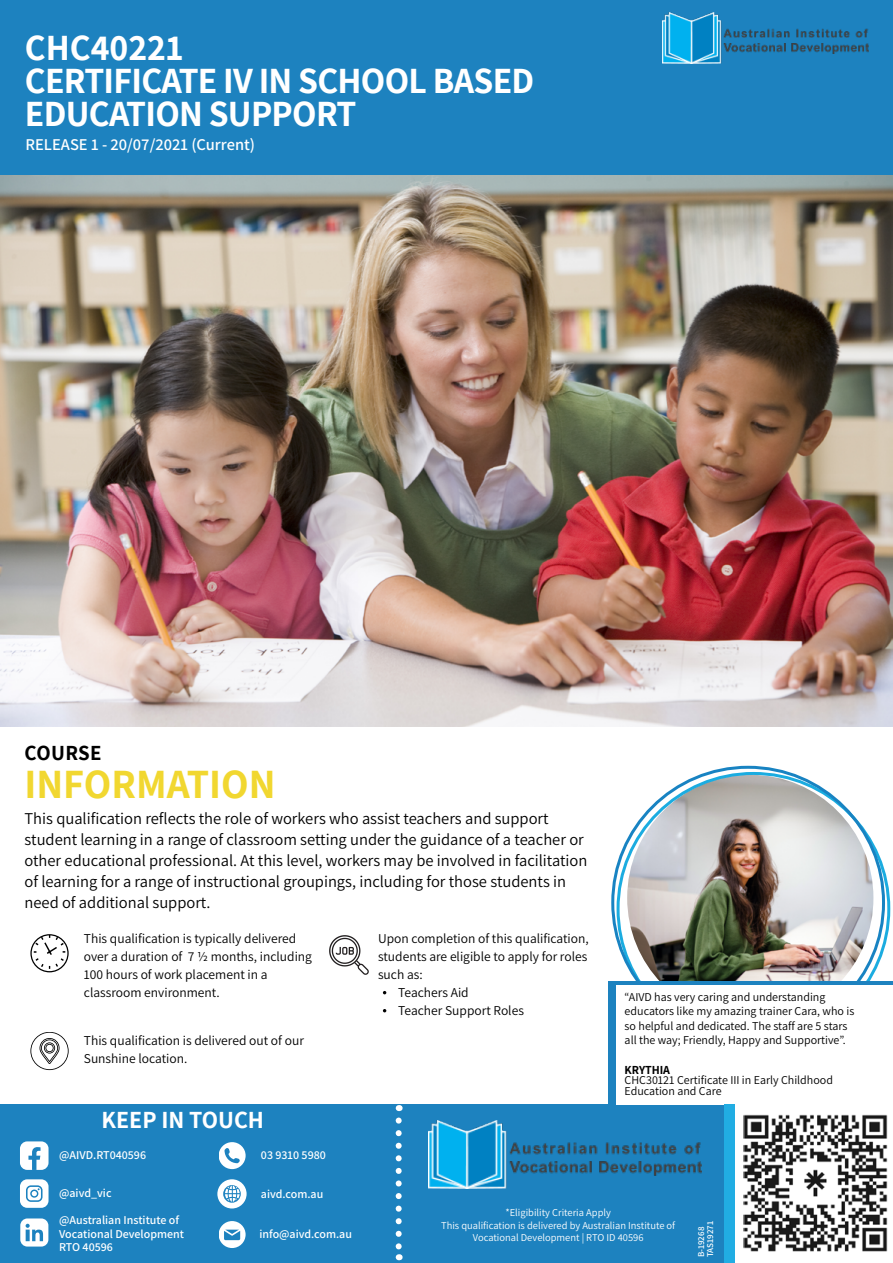
<style>
.page{position:relative;width:893px;height:1263px;background:#fff}
.page>*{position:absolute;margin:0;border:0;box-sizing:border-box;transform-origin:0 0}
.t1{font:700 40.5px "Assistant";color:#f1d730}
.t2{font:700 36px/33px "Assistant";letter-spacing:-.02em;color:#fff}
.t3{font:700 24px "Assistant";color:#fff}
.t4{font:700 21px "Assistant";letter-spacing:.02em;color:#000}
.t5{font:16.5px/21px "Assistant";color:#000}
.t6{font:600 16.5px "Assistant";color:#fff}
.t7{font:13.5px/18px "Assistant";color:#000}
.t8{font:12px/14.4px "Assistant";color:#000}
.t9{font:600 12px/13.5px "Assistant";color:#fff}
.t10{font:700 12px "Assistant";color:#000}
.t11{font:10.5px/12.6px "Assistant";color:#fff;text-align:center}
.t12{font:600 9px/9px "Assistant";color:#fff}
</style>
<div class="page">
<svg style="left:329px;top:935px;width:40px;height:40px"></svg>
<div style="left:0;top:1104px;width:892px;height:159px;background:#1d82bf"></div>
<img style="left:429px;top:1121px;width:272px;height:68px">
<img style="left:627px;top:775px;width:246px;height:206px">
<svg style="left:30px;top:934px;width:39px;height:38px"></svg>
<svg style="left:30px;top:1032px;width:38px;height:38px"></svg>
<div style="left:609px;top:981px;width:284px;height:126px;background:#1d82bf"></div>
<div style="left:616px;top:985px;width:277px;height:119px;background:#fff"></div>
<svg style="left:396px;top:1120px;width:6px;height:140px"></svg>
<div style="left:730px;top:1102px;width:163px;height:161px;background:#fff"></div>
<div style="left:0;top:0;width:893px;height:176px;background:#1d82bf"></div>
<img style="left:662px;top:13px;width:206px;height:51px">
<div style="left:724px;top:1104px;width:10px;height:159px;background:#21ade3"></div>
<img style="left:744px;top:1115px;width:143px;height:136px">
<div style="left:20px;top:1179px;width:29px;height:29px;background:#fff;border-radius:7px"></div>
<svg style="left:26px;top:1185px;width:17px;height:17px"></svg>
<svg style="left:20px;top:1141px;width:29px;height:29px"></svg>
<svg style="left:218px;top:1179px;width:29px;height:29px"></svg>
<svg style="left:219px;top:1221px;width:27px;height:27px"></svg>
<svg style="left:20px;top:1219px;width:28px;height:27px"></svg>
<svg style="left:219px;top:1142px;width:27px;height:27px"></svg>
<img style="left:0;top:176px;width:892px;height:550px">
<h2 class="t2" style="left:25px;top:30px;width:511px">CHC40221<br>CERTIFICATE IV IN SCHOOL BASED<br>EDUCATION SUPPORT</h2>
<p class="t6" style="left:26px;top:133px;width:231px">RELEASE 1 - 20/07/2021 (Current)</p>
<p class="t4" style="left:25px;top:738px;width:79px">COURSE</p>
<h1 class="t1" style="left:25px;top:757px;width:253px">INFORMATION</h1>
<p class="t5" style="left:25px;top:807px;width:564px">This qualification reflects the role of workers who assist teachers and support student learning in a range of classroom setting under the guidance of a teacher or other educational professional. At this level, workers may be involved in facilitation of learning for a range of instructional groupings, including for those students in need of additional support.</p>
<p class="t7" style="left:84px;top:929px;width:230px">This qualification is typically delivered over a duration of 7 ½ months, including 100 hours of work placement in a classroom environment.</p>
<p class="t7" style="left:84px;top:1031px;width:222px">This qualification is delivered out of our<br>Sunshine location.</p>
<p class="t7" style="left:378px;top:929px;width:212px">Upon completion of this qualification,</p>
<p class="t7" style="left:378px;top:947px;width:211px">students are eligible to apply for roles</p>
<p class="t7" style="left:378px;top:965px;width:46px">such as:</p>
<p class="t7" style="left:398px;top:983px;width:72px">Teachers Aid</p>
<p class="t7" style="left:398px;top:1001px;width:127px">Teacher Support Roles</p>
<h3 class="t3" style="left:102px;top:1104px;width:164px">KEEP IN TOUCH</h3>
<p class="t8" style="left:625px;top:989px;width:231px">“AIVD has very caring and understanding educators like my amazing trainer Cara, who is so helpful and dedicated. The staff are 5 stars all the way; Friendly, Happy and Supportive”.</p>
<p class="t10" style="left:625px;top:1062px;width:47px">KRYTHIA</p>
<p class="t8" style="left:625px;top:1074px;width:210px;line-height:10.5px">CHC30121 Certificate III in Early Childhood<br>Education and Care</p>
<p class="t9" style="left:59px;top:1147px;width:88px">@AIVD.RT040596</p>
<p class="t9" style="left:59px;top:1185px;width:54px">@aivd_vic</p>
<p class="t9" style="left:59px;top:1213px;width:126px">@Australian Institute of<br>Vocational Development<br>RTO 40596</p>
<p class="t9" style="left:261px;top:1148px;width:67px">03 9310 5980</p>
<p class="t9" style="left:261px;top:1187px;width:64px">aivd.com.au</p>
<p class="t9" style="left:259px;top:1226px;width:94px">info@aivd.com.au</p>
<p class="t11" style="left:441px;top:1206px;width:236px">*Eligibility Criteria Apply<br>This qualification is delivered by Australian Institute of<br>Vocational Development | RTO ID 40596</p>
<p class="t12" style="left:696px;top:1257px;width:38px;rotate:-90deg">B-19268<br>TAS19271</p>
</div>
